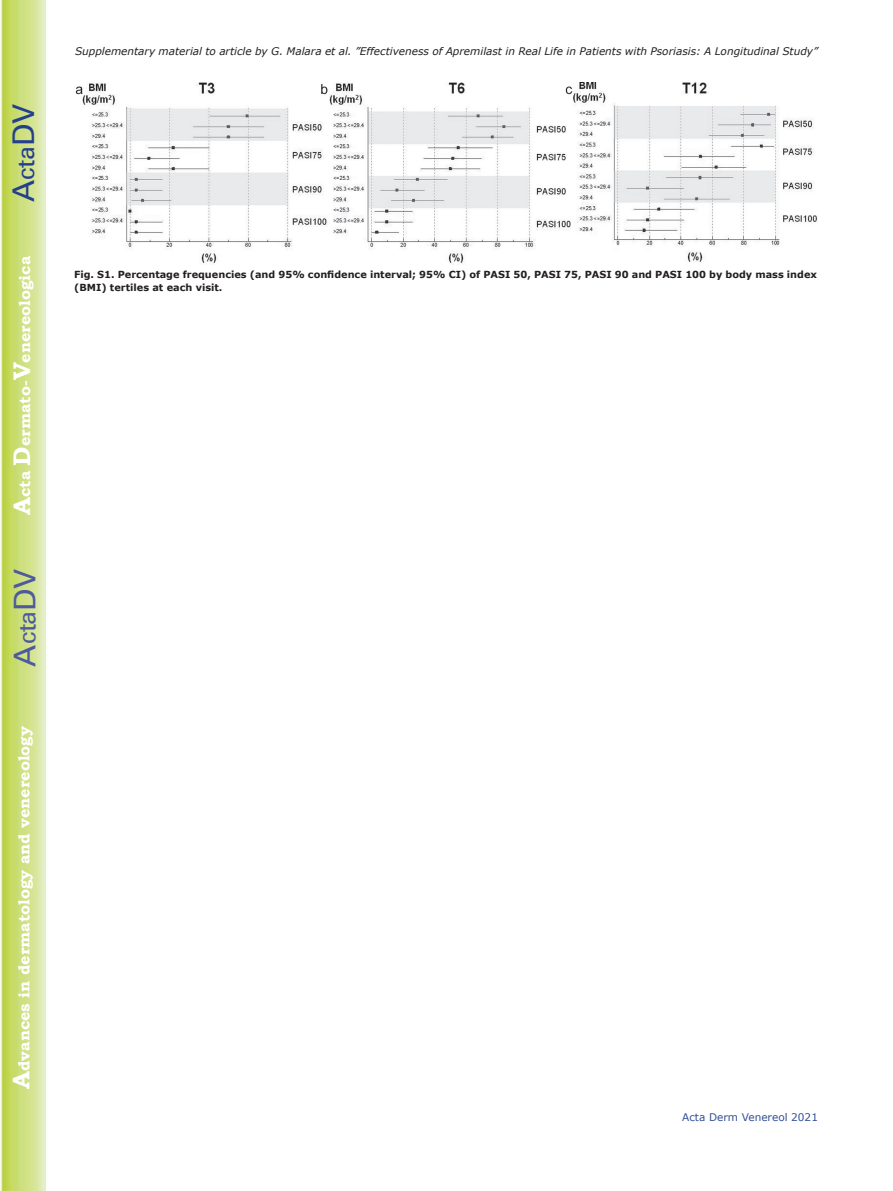
<style>
.page{position:relative;width:893px;height:1191px;background:#fff}
.page>*{position:absolute;margin:0;border:0;box-sizing:border-box;transform-origin:0 0}
.t1{font:30px "Univers";color:#4d5a9e}
.t2{font:30px "Univers";color:#253f8e}
.t3{font:700 15.75px "Bookman Old Style";color:#fff}
.t4{font:italic 10.5px "Verdana";color:#231f20}
.t5{font:10.5px "Verdana";color:#324f95}
.t6{font:700 9.75px/13.5px "Verdana";color:#231f20}
.s1{font-size:24px}
</style>
<div class="page">
<svg style="left:1px;top:0;width:45px;height:1191px;background:#cfe084"></svg>
<img style="left:75px;top:83px;width:743px;height:182px">
<h1 class="t2" style="left:6px;top:202px;width:100px;rotate:-90deg">A<span class="s1">cta</span>DV</h1>
<h2 class="t3" style="left:15px;top:515px;width:260px;rotate:-90deg"><span class="s1">A</span>cta <span class="s1">D</span>ermato-<span class="s1">V</span>enereologica</h2>
<h1 class="t1" style="left:7px;top:666px;width:100px;rotate:-90deg">A<span class="s1">cta</span>DV</h1>
<h2 class="t3" style="left:15px;top:1088px;width:364px;rotate:-90deg"><span class="s1">A</span>dvances in dermatology and venereology</h2>
<p class="t4" style="left:75px;top:44px;width:744px">Supplementary material to article by G. Malara et al. ”Effectiveness of Apremilast in Real Life in Patients with Psoriasis: A Longitudinal Study”</p>
<p class="t6" style="left:74px;top:267px;width:744px">Fig. S1. Percentage frequencies (and 95% confidence interval; 95% CI) of PASI 50, PASI 75, PASI 90 and PASI 100 by body mass index (BMI) tertiles at each visit.</p>
<p class="t5" style="left:682px;top:1110px;width:137px">Acta Derm Venereol 2021</p>
</div>
